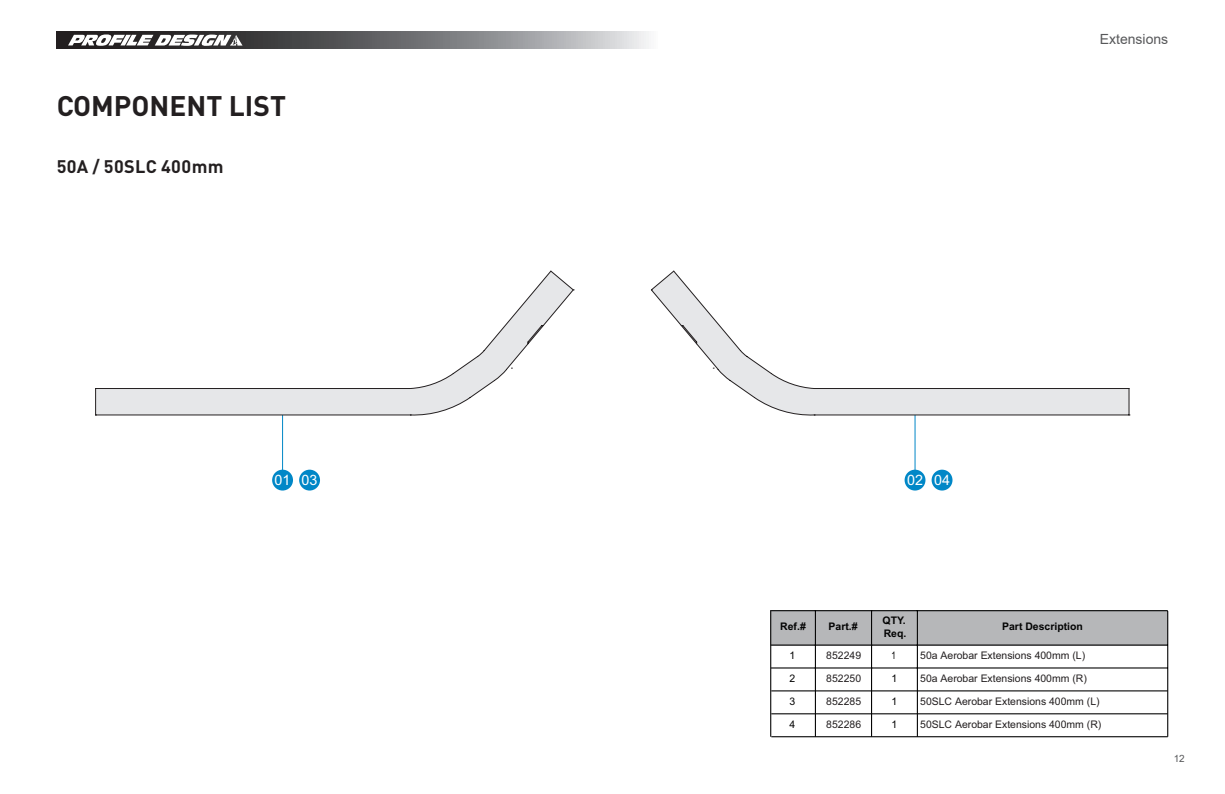
<style>
.page{position:relative;width:1225px;height:794px;background:#fff}
.page>*{position:absolute;margin:0;border:0;box-sizing:border-box;transform-origin:0 0}
.Page_Title{font:700 28px "DIN Pro";color:#231f20}
.t1{font:700 18px "DIN Pro";letter-spacing:.02em;color:#231f20}
.t2{font:14.4px "Arial";color:#fff}
.t3{font:14px "Arial";color:#57585a}
.t4{font:10.4px "Arial";color:#231f20}
.t5{font:700 10.4px/12.6px "Arial";color:#030303}
.t6{font:10.4px "Arial";color:#030303}
.t7{font:10.4px "Arial";color:#030303;scale:.77 1}
.t8{font:10px "Arial";color:#57585a}
</style>
<div class="page">
<svg style="left:57px;top:32px;width:592px;height:17px"></svg>
<svg style="left:68px;top:34px;width:174px;height:12px"></svg>
<hr style="left:282px;top:415px;width:1px;height:58px;background:#0087c7">
<div style="left:272px;top:469px;width:21px;height:21px;background:#0087c7;border-radius:50%"></div>
<div style="left:299px;top:469px;width:21px;height:21px;background:#0087c7;border-radius:50%"></div>
<svg style="left:95px;top:388px;width:315px;height:27px"></svg>
<svg style="left:410px;top:271px;width:164px;height:145px"></svg>
<hr style="left:914px;top:415px;width:1px;height:58px;background:#0087c7">
<div style="left:904px;top:469px;width:21px;height:21px;background:#0087c7;border-radius:50%"></div>
<div style="left:931px;top:469px;width:21px;height:21px;background:#0087c7;border-radius:50%"></div>
<svg style="left:815px;top:388px;width:314px;height:27px"></svg>
<svg style="left:651px;top:271px;width:164px;height:145px"></svg>
<div style="left:770px;top:610px;width:397px;height:35px;background:#b6b7b9"></div>
<hr style="left:770px;top:610px;width:1px;height:126px;background:#030303">
<hr style="left:815px;top:610px;width:1px;height:126px;background:#030303">
<hr style="left:871px;top:610px;width:1px;height:126px;background:#030303">
<hr style="left:917px;top:610px;width:1px;height:126px;background:#030303">
<hr style="left:1167px;top:611px;width:1px;height:125px;background:#030303">
<hr style="left:771px;top:610px;width:396px;height:1px;background:#030303">
<hr style="left:771px;top:644px;width:396px;height:1px;background:#030303">
<hr style="left:771px;top:667px;width:396px;height:1px;background:#030303">
<hr style="left:771px;top:690px;width:396px;height:1px;background:#030303">
<hr style="left:771px;top:713px;width:396px;height:1px;background:#030303">
<hr style="left:771px;top:736px;width:396px;height:1px;background:#030303">
<p class="Page_Title" style="left:57px;top:86px;width:231px">COMPONENT LIST</p>
<p class="t1" style="left:57px;top:154px;width:168px">50A / 50SLC 400mm</p>
<p class="t2" style="left:275px;top:470px;width:44px">01 03</p>
<p class="t2" style="left:907px;top:470px;width:44px">02 04</p>
<h3 class="t3" style="left:1099px;top:29px;width:70px">Extensions</h3>
<p class="t5" style="left:882px;top:614px;width:25px">QTY.<br>Req.</p>
<p class="t5" style="left:780px;top:620px;width:27px">Ref.#</p>
<p class="t5" style="left:828px;top:620px;width:31px">Part.#</p>
<p class="t5" style="left:1002px;top:620px;width:82px">Part Description</p>
<p class="t4" style="left:826px;top:648px;width:36px">852249</p>
<p class="t4" style="left:920px;top:648px;width:166px">50a Aerobar Extensions 400mm (L)</p>
<p class="t4" style="left:826px;top:671px;width:36px">852250</p>
<p class="t4" style="left:920px;top:671px;width:168px">50a Aerobar Extensions 400mm (R)</p>
<p class="t4" style="left:826px;top:694px;width:36px">852285</p>
<p class="t4" style="left:920px;top:694px;width:181px">50SLC Aerobar Extensions 400mm (L)</p>
<p class="t4" style="left:826px;top:716px;width:36px">852286</p>
<p class="t4" style="left:920px;top:716px;width:183px">50SLC Aerobar Extensions 400mm (R)</p>
<p class="t6" style="left:789px;top:648px;width:7px">1</p>
<p class="t6" style="left:789px;top:671px;width:7px">2</p>
<p class="t6" style="left:789px;top:694px;width:7px">3</p>
<p class="t6" style="left:789px;top:716px;width:7px">4</p>
<p class="t7" style="left:891px;top:648px;width:7px">1</p>
<p class="t6" style="left:891px;top:671px;width:7px">1</p>
<p class="t6" style="left:891px;top:694px;width:7px">1</p>
<p class="t6" style="left:891px;top:716px;width:7px">1</p>
<p class="t8" style="left:1174px;top:751px;width:12px">12</p>
</div>
